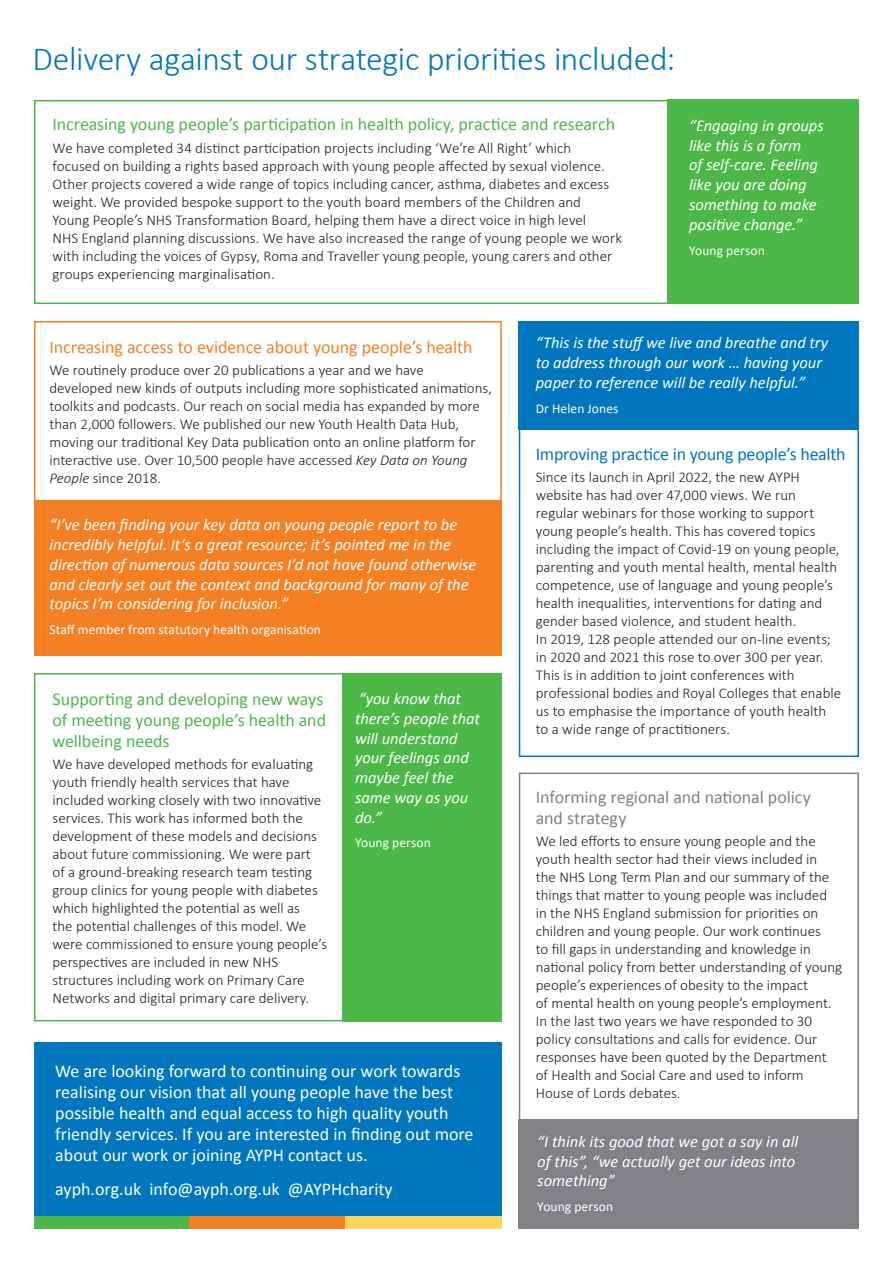
<style>
.page{position:relative;width:893px;height:1263px;background:#fff}
.page>*{position:absolute;margin:0;border:0;box-sizing:border-box;transform-origin:0 0}
.t1{font:300 33.75px "Calibri";letter-spacing:-.01em;color:#0076be}
.t2{font:18px/21px "Calibri";color:#fff}
.t3{font:18px/21px "Calibri";letter-spacing:-.005em;color:#4cb848}
.t4{font:18px "Calibri";letter-spacing:-.005em;color:#f58024}
.t5{font:18px/21px "Calibri";letter-spacing:-.005em;color:#808285}
.t6{font:18px "Calibri";letter-spacing:-.015em;color:#0076be}
.t7{font:italic 16.5px/19.8px "Calibri";letter-spacing:-.005em;color:#fff}
.t8{font:300 15px/18px "Calibri";color:#231f20}
.t9{font:13.5px "Calibri";letter-spacing:.01em;color:#fff}
.s1{font-style:italic}
</style>
<div class="page">
<div style="left:34px;top:100px;width:808px;height:204px;background:#fff;border:2px solid #4cb848"></div>
<div style="left:34px;top:321px;width:468px;height:335px;background:#fff;border:2px solid #f58024"></div>
<div style="left:34px;top:673px;width:468px;height:348px;background:#fff;border:2px solid #4cb848"></div>
<div style="left:519px;top:772px;width:340px;height:457px;background:#fff;border:2px solid #808285"></div>
<div style="left:519px;top:427px;width:340px;height:330px;background:#fff;border:2px solid #0076be"></div>
<div style="left:34px;top:500px;width:468px;height:156px;background:#f58024"></div>
<div style="left:342px;top:673px;width:160px;height:348px;background:#4cb848"></div>
<div style="left:519px;top:321px;width:340px;height:108px;background:#0076be"></div>
<div style="left:519px;top:1119px;width:340px;height:110px;background:#808285"></div>
<div style="left:668px;top:100px;width:191px;height:204px;background:#4cb848"></div>
<div style="left:34px;top:1042px;width:468px;height:185px;background:#0076be"></div>
<div style="left:34px;top:1217px;width:156px;height:12px;background:#4cb848"></div>
<div style="left:189px;top:1217px;width:156px;height:12px;background:#f58024"></div>
<div style="left:345px;top:1217px;width:157px;height:12px;background:#fed55c"></div>
<p class="t1" style="left:33px;top:38px;width:644px">Delivery against our strategic priorities included:</p>
<p class="t3" style="left:53px;top:113px;width:564px">Increasing young people’s participation in health policy, practice and research</p>
<p class="t8" style="left:53px;top:138px;width:571px">We have completed 34 distinct participation projects including ‘We’re All Right’ which focused on building a rights based approach with young people affected by sexual violence.<br>Other projects covered a wide range of topics including cancer, asthma, diabetes and excess weight. We provided bespoke support to the youth board members of the Children and<br>Young People’s NHS Transformation Board, helping them have a direct voice in high level<br>NHS England planning discussions. We have also increased the range of young people we work with including the voices of Gypsy, Roma and Traveller young people, young carers and other groups experiencing marginalisation.</p>
<p class="t7" style="left:689px;top:115px;width:136px">“Engaging in groups like this is a form<br>of self-care. Feeling like you are doing something to make positive change.”</p>
<p class="t9" style="left:689px;top:242px;width:77px">Young person</p>
<p class="t4" style="left:50px;top:336px;width:424px">Increasing access to evidence about young people’s health</p>
<p class="t8" style="left:50px;top:361px;width:444px">We routinely produce over 20 publications a year and we have<br>developed new kinds of outputs including more sophisticated animations, toolkits and podcasts. Our reach on social media has expanded by more than 2,000 followers. We published our new Youth Health Data Hub, moving our traditional Key Data publication onto an online platform for interactive use. Over 10,500 people have accessed <span class="s1">Key Data on Young People</span> since 2018.</p>
<p class="t7" style="left:50px;top:514px;width:428px">“I’ve been finding your key data on young people report to be incredibly helpful. It’s a great resource; it’s pointed me in the direction of numerous data sources I’d not have found otherwise and clearly set out the context and background for many of the topics I’m considering for inclusion.”</p>
<p class="t9" style="left:50px;top:621px;width:273px">Staff member from statutory health organisation</p>
<p class="t3" style="left:53px;top:688px;width:275px">Supporting and developing new ways of meeting young people’s health and wellbeing needs</p>
<p class="t8" style="left:53px;top:755px;width:276px">We have developed methods for evaluating youth friendly health services that have included working closely with two innovative services. This work has informed both the development of these models and decisions about future commissioning. We were part<br>of a ground-breaking research team testing group clinics for young people with diabetes which highlighted the potential as well as<br>the potential challenges of this model. We were commissioned to ensure young people’s perspectives are included in new NHS structures including work on Primary Care Networks and digital primary care delivery.</p>
<p class="t7" style="left:355px;top:688px;width:126px">“you know that there’s people that will understand your feelings and maybe feel the same way as you do.”</p>
<p class="t9" style="left:355px;top:834px;width:77px">Young person</p>
<p class="t2" style="left:55px;top:1059px;width:420px">We are looking forward to continuing our work towards realising our vision that all young people have the best possible health and equal access to high quality youth friendly services. If you are interested in finding out more about our work or joining AYPH contact us.</p>
<p class="t2" style="left:55px;top:1178px;width:339px">ayph.org.uk info@ayph.org.uk @AYPHcharity</p>
<p class="t7" style="left:536px;top:332px;width:294px">“This is the stuff we live and breathe and try to address through our work … having your paper to reference will be really helpful.”</p>
<p class="t9" style="left:536px;top:400px;width:84px">Dr Helen Jones</p>
<p class="t6" style="left:536px;top:443px;width:311px">Improving practice in young people’s health</p>
<p class="t8" style="left:536px;top:468px;width:307px">Since its launch in April 2022, the new AYPH website has had over 47,000 views. We run regular webinars for those working to support young people’s health. This has covered topics including the impact of Covid-19 on young people, parenting and youth mental health, mental health competence, use of language and young people’s health inequalities, interventions for dating and gender based violence, and student health.<br>In 2019, 128 people attended our on-line events; in 2020 and 2021 this rose to over 300 per year.<br>This is in addition to joint conferences with professional bodies and Royal Colleges that enable us to emphasise the importance of youth health to a wide range of practitioners.</p>
<p class="t5" style="left:536px;top:786px;width:277px">Informing regional and national policy and strategy</p>
<p class="t8" style="left:536px;top:832px;width:308px">We led efforts to ensure young people and the youth health sector had their views included in<br>the NHS Long Term Plan and our summary of the things that matter to young people was included<br>in the NHS England submission for priorities on children and young people. Our work continues<br>to fill gaps in understanding and knowledge in national policy from better understanding of young people’s experiences of obesity to the impact<br>of mental health on young people’s employment.<br>In the last two years we have responded to 30 policy consultations and calls for evidence. Our responses have been quoted by the Department of Health and Social Care and used to inform House of Lords debates.</p>
<p class="t7" style="left:537px;top:1130px;width:262px">“I think its good that we got a say in all of this”, “we actually get our ideas into something”</p>
<p class="t9" style="left:537px;top:1198px;width:77px">Young person</p>
</div>
